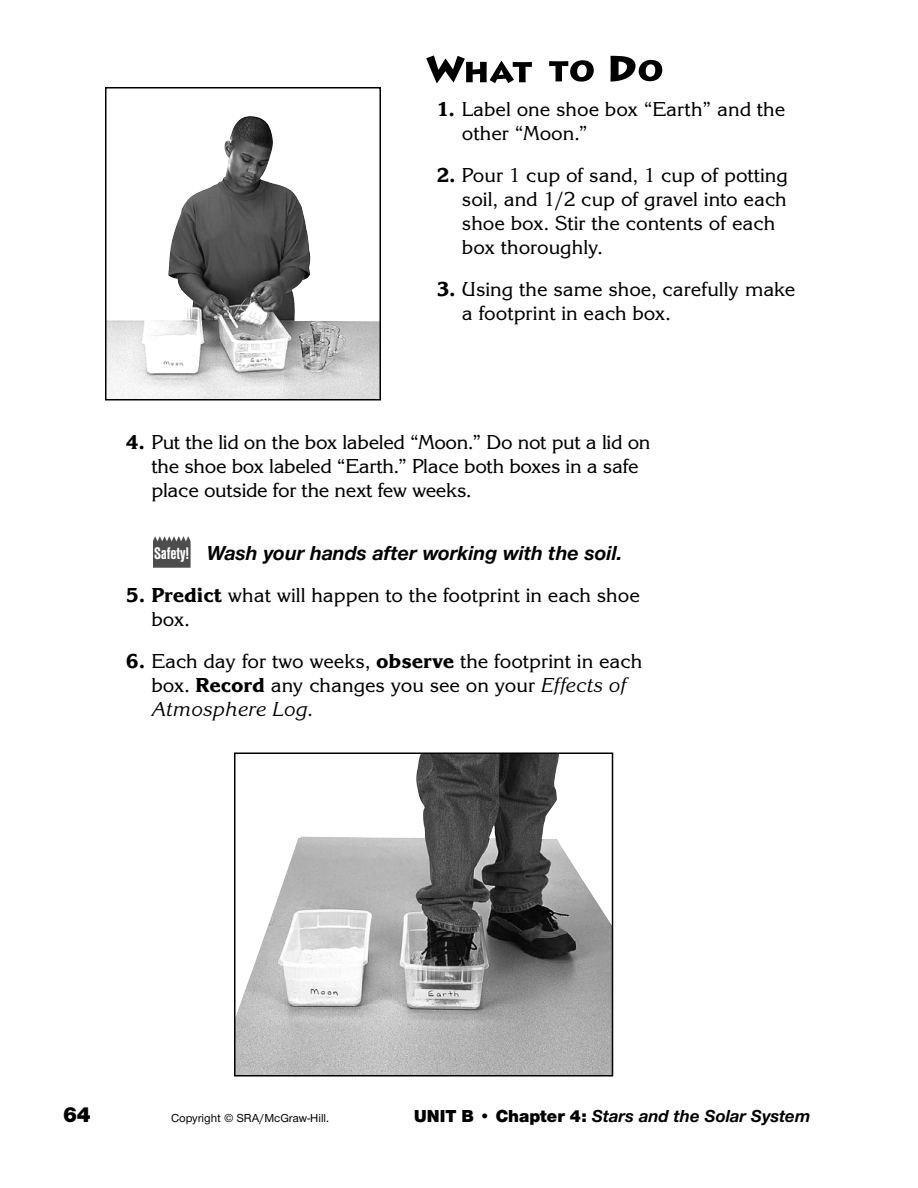
<style>
.page{position:relative;width:918px;height:1188px;background:#fff}
.page>*{position:absolute;margin:0;border:0;box-sizing:border-box;transform-origin:0 0}
.t1{font:900 22.5px "Nimbus Sans Novus T";color:#000}
.t2{font:21px/24px "Korinna Itc T";color:#000}
.t3{font:italic 700 21px "Nimbus Sans Novus T";color:#000}
.t4{font:italic 700 18px "Nimbus Sans Novus T";color:#000}
.t5{font:700 condensed 17.55px "Nimbus Sans T";letter-spacing:-.01em;color:#fff}
.t6{font:500 12px "Nimbus Sans Novus T";color:#000}
.s1{font-weight:800}
.s2{font-style:italic}
.s3{font-weight:900;font-style:normal}
</style>
<div class="page">
<img style="left:108px;top:116px;width:270px;height:281px">
<div style="left:105px;top:87px;width:276px;height:313px;border:2px solid #000"></div>
<svg style="left:153px;top:536px;width:38px;height:32px"></svg>
<svg style="left:426px;top:55px;width:106px;height:28px"></svg>
<svg style="left:610px;top:56px;width:52px;height:26px"></svg>
<svg style="left:549px;top:60px;width:45px;height:22px"></svg>
<img style="left:237px;top:756px;width:373px;height:318px">
<div style="left:234px;top:753px;width:379px;height:324px;border:2px solid #000"></div>
<p class="t2" style="left:462px;top:99px;width:325px;text-indent:-26px"><span class="s1">1.</span> Label one shoe box “Earth” and the other “Moon.”</p>
<p class="t2" style="left:462px;top:165px;width:328px;text-indent:-26px"><span class="s1">2.</span> Pour 1 cup of sand, 1 cup of potting soil, and 1/2 cup of gravel into each shoe box. Stir the contents of each box thoroughly.</p>
<p class="t2" style="left:462px;top:279px;width:335px;text-indent:-26px"><span class="s1">3.</span> Using the same shoe, carefully make a footprint in each box.</p>
<p class="t2" style="left:151px;top:432px;width:501px;text-indent:-26px"><span class="s1">4.</span> Put the lid on the box labeled “Moon.” Do not put a lid on the shoe box labeled “Earth.” Place both boxes in a safe place outside for the next few weeks.</p>
<p class="t3" style="left:206px;top:545px;width:417px">Wash your hands after working with the soil.</p>
<p class="t2" style="left:151px;top:585px;width:490px;text-indent:-26px"><span class="s1">5. Predict</span> what will happen to the footprint in each shoe box.</p>
<p class="t2" style="left:151px;top:651px;width:492px;text-indent:-26px"><span class="s1">6.</span> Each day for two weeks, <span class="s1">observe</span> the footprint in each box. <span class="s1">Record</span> any changes you see on your <span class="s2">Effects of<br>Atmosphere Log.</span></p>
<p class="t5" style="left:154px;top:547px;width:37px">Safety!</p>
<p class="t1" style="left:63px;top:1106px;width:29px">64</p>
<p class="t6" style="left:171px;top:1113px;width:160px">Copyright © SRA/McGraw-Hill.</p>
<p class="t4" style="left:414px;top:1109px;width:397px"><span class="s3">UNIT B • Chapter 4:</span> Stars and the Solar System</p>
</div>
